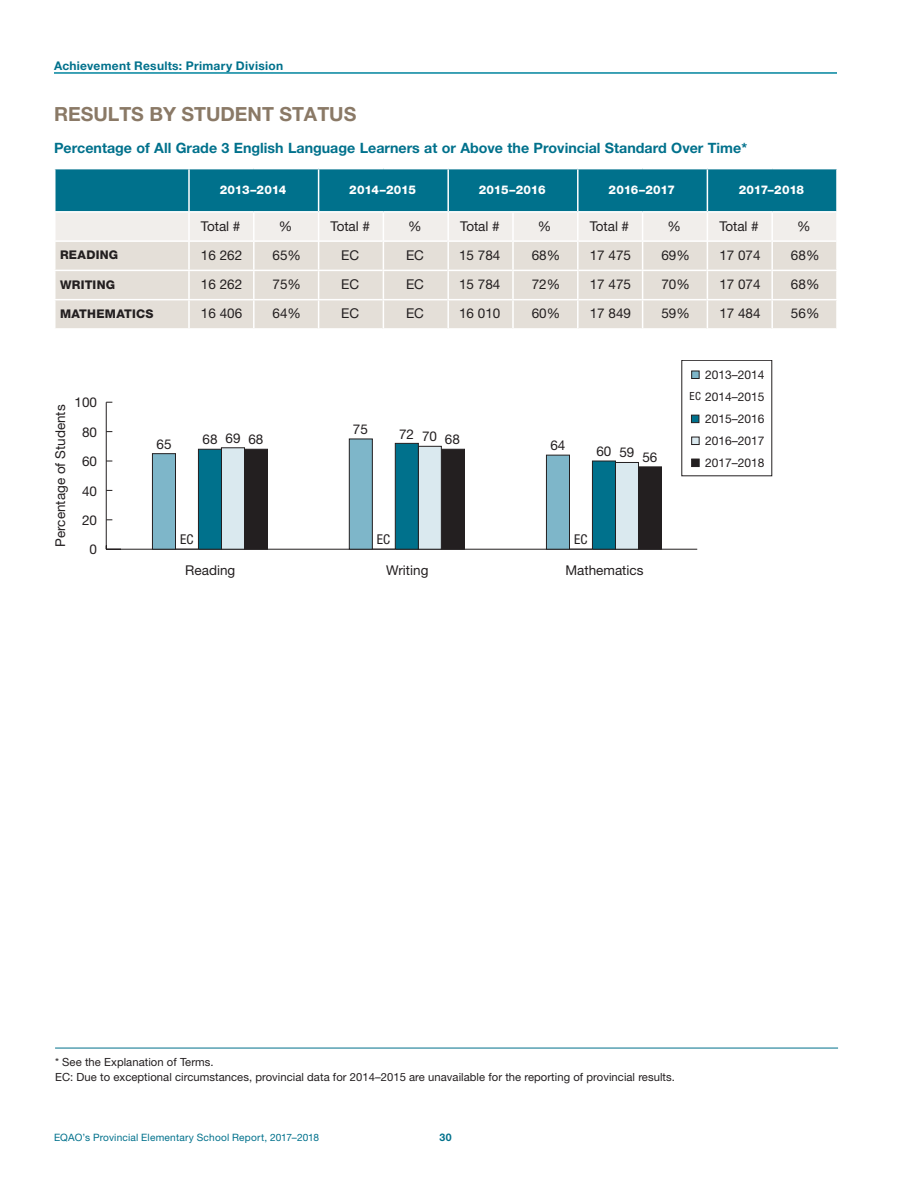
<style>
.page{position:relative;width:918px;height:1188px;background:#fff}
.page>*{position:absolute;margin:0;border:0;box-sizing:border-box;transform-origin:0 0}
.Heading_2_all_Caps_g{font:700 19.5px "Helvetica Neue LT Std";color:#8a7966}
.Heading_3_Title_grap{font:700 14.25px "Helvetica Neue LT Std";color:#00718c}
.Students{font:13.5px "Helvetica Neue LT Std";color:#231f20}
.Numbers_in_Black{font:13.5px "Helvetica Neue LT Std";color:#231f20}
.t1{font:condensed 13.5px "Helvetica Neue LT Std";color:#231f20}
.t2{font:12px/21.9px "Helvetica Neue LT Std";color:#231f20;text-align:justify}
.All_Caps_Titles{font:800 12px "Helvetica Neue LT Std";letter-spacing:-.015em;color:#fff}
.t3{font:700 12px "Helvetica Neue LT Std";letter-spacing:.02em;color:#00718c}
.Text_Left_align__all{font:800 12px "Helvetica Neue LT Std";letter-spacing:.02em;color:#231f20}
.Footnote{font:11.25px "Helvetica Neue LT Std";letter-spacing:.005em;color:#231f20}
.Footnote_1st_line{font:11.25px "Helvetica Neue LT Std";letter-spacing:.005em;color:#231f20}
.t4{font:700 10.5px "Helvetica Neue LT Std";color:#00718c}
.t5{font:10.2px "Helvetica Neue LT Std";letter-spacing:.02em;color:#00718c}
.s1{font-stretch:condensed;font-size:11.25px}
</style>
<div class="page">
<svg style="left:55px;top:169px;width:782px;height:159px;background:#acc6c9"></svg>
<hr style="left:771px;top:299px;width:67px;height:1px;background:#fff">
<hr style="left:771px;top:300px;width:2px;height:28px;background:#fff">
<hr style="left:447px;top:242px;width:2px;height:28px;background:#fff">
<hr style="left:447px;top:271px;width:2px;height:28px;background:#fff">
<hr style="left:447px;top:300px;width:2px;height:28px;background:#fff">
<hr style="left:54px;top:72px;width:783px;height:2px;background:#01849e">
<hr style="left:55px;top:1048px;width:783px;height:1px;background:#00718c">
<hr style="left:106px;top:549px;width:591px;height:1px;background:#231f20">
<hr style="left:106px;top:402px;width:1px;height:147px;background:#231f20">
<svg style="left:107px;top:548px;width:14px;height:1px"></svg>
<div style="left:244px;top:449px;width:24px;height:101px;background:#231f20;border:1px solid #231f20"></div>
<div style="left:441px;top:449px;width:24px;height:101px;background:#231f20;border:1px solid #231f20"></div>
<div style="left:638px;top:467px;width:24px;height:83px;background:#231f20"></div>
<div style="left:221px;top:447px;width:24px;height:103px;background:#dae9ef;border:1px solid #231f20"></div>
<div style="left:418px;top:446px;width:24px;height:104px;background:#dae9ef;border:1px solid #231f20"></div>
<div style="left:615px;top:462px;width:24px;height:88px;background:#dae9ef;border:1px solid #231f20"></div>
<div style="left:198px;top:449px;width:24px;height:101px;background:#00718c;border:1px solid #231f20"></div>
<div style="left:395px;top:443px;width:24px;height:107px;background:#00718c;border:1px solid #231f20"></div>
<div style="left:592px;top:461px;width:24px;height:89px;background:#00718c;border:1px solid #231f20"></div>
<svg style="left:176px;top:549px;width:23px;height:1px"></svg>
<svg style="left:373px;top:549px;width:22px;height:1px"></svg>
<svg style="left:570px;top:549px;width:23px;height:1px"></svg>
<div style="left:152px;top:453px;width:24px;height:97px;background:#7eb6c9;border:1px solid #231f20"></div>
<div style="left:349px;top:439px;width:24px;height:111px;background:#7eb6c9;border:1px solid #231f20"></div>
<div style="left:546px;top:455px;width:24px;height:95px;background:#7eb6c9;border:1px solid #231f20"></div>
<div style="left:691px;top:371px;width:9px;height:8px;background:#7eb6c9;border:1px solid #231f20"></div>
<div style="left:691px;top:415px;width:8px;height:8px;background:#00718c;border:1px solid #231f20"></div>
<div style="left:691px;top:437px;width:9px;height:8px;background:#dae9ef;border:1px solid #231f20"></div>
<div style="left:691px;top:459px;width:9px;height:8px;background:#231f20;border:1px solid #231f20"></div>
<p class="t3" style="left:54px;top:58px;width:231px">Achievement Results: Primary Division</p>
<p class="Heading_2_all_Caps_g" style="left:54px;top:102px;width:304px">RESULTS BY STUDENT STATUS</p>
<p class="Heading_3_Title_grap" style="left:54px;top:139px;width:695px">Percentage of All Grade 3 English Language Learners at or Above the Provincial Standard Over Time*</p>
<p class="All_Caps_Titles" style="left:220px;top:182px;width:68px">2013–2014</p>
<p class="All_Caps_Titles" style="left:349px;top:182px;width:68px">2014–2015</p>
<p class="All_Caps_Titles" style="left:479px;top:182px;width:68px">2015–2016</p>
<p class="All_Caps_Titles" style="left:609px;top:182px;width:68px">2016–2017</p>
<p class="All_Caps_Titles" style="left:739px;top:182px;width:67px">2017–2018</p>
<p class="Students" style="left:201px;top:218px;width:41px">Total #</p>
<p class="Students" style="left:279px;top:218px;width:15px">%</p>
<p class="Students" style="left:331px;top:218px;width:41px">Total #</p>
<p class="Students" style="left:408px;top:218px;width:15px">%</p>
<p class="Students" style="left:460px;top:218px;width:41px">Total #</p>
<p class="Students" style="left:538px;top:218px;width:15px">%</p>
<p class="Students" style="left:590px;top:218px;width:41px">Total #</p>
<p class="Students" style="left:667px;top:218px;width:15px">%</p>
<p class="Students" style="left:719px;top:218px;width:41px">Total #</p>
<p class="Students" style="left:797px;top:218px;width:15px">%</p>
<p class="Text_Left_align__all" style="left:60px;top:248px;width:60px">READING</p>
<p class="Numbers_in_Black" style="left:201px;top:247px;width:43px">16 262</p>
<p class="Numbers_in_Black" style="left:273px;top:247px;width:30px">65%</p>
<p class="Numbers_in_Black" style="left:341px;top:247px;width:19px">EC</p>
<p class="Numbers_in_Black" style="left:406px;top:247px;width:19px">EC</p>
<p class="Numbers_in_Black" style="left:459px;top:247px;width:43px">15 784</p>
<p class="Numbers_in_Black" style="left:532px;top:247px;width:30px">68%</p>
<p class="Numbers_in_Black" style="left:590px;top:247px;width:43px">17 475</p>
<p class="Numbers_in_Black" style="left:661px;top:247px;width:30px">69%</p>
<p class="Numbers_in_Black" style="left:719px;top:247px;width:43px">17 074</p>
<p class="Numbers_in_Black" style="left:791px;top:247px;width:30px">68%</p>
<p class="Text_Left_align__all" style="left:60px;top:277px;width:57px">WRITING</p>
<p class="Numbers_in_Black" style="left:201px;top:276px;width:43px">16 262</p>
<p class="Numbers_in_Black" style="left:273px;top:276px;width:30px">75%</p>
<p class="Numbers_in_Black" style="left:341px;top:276px;width:19px">EC</p>
<p class="Numbers_in_Black" style="left:406px;top:276px;width:19px">EC</p>
<p class="Numbers_in_Black" style="left:459px;top:276px;width:43px">15 784</p>
<p class="Numbers_in_Black" style="left:532px;top:276px;width:30px">72%</p>
<p class="Numbers_in_Black" style="left:590px;top:276px;width:43px">17 475</p>
<p class="Numbers_in_Black" style="left:661px;top:276px;width:30px">70%</p>
<p class="Numbers_in_Black" style="left:719px;top:276px;width:43px">17 074</p>
<p class="Numbers_in_Black" style="left:791px;top:276px;width:30px">68%</p>
<p class="Text_Left_align__all" style="left:60px;top:306px;width:95px">MATHEMATICS</p>
<p class="Numbers_in_Black" style="left:201px;top:306px;width:43px">16 406</p>
<p class="Numbers_in_Black" style="left:273px;top:306px;width:30px">64%</p>
<p class="Numbers_in_Black" style="left:341px;top:306px;width:19px">EC</p>
<p class="Numbers_in_Black" style="left:406px;top:306px;width:19px">EC</p>
<p class="Numbers_in_Black" style="left:459px;top:306px;width:43px">16 010</p>
<p class="Numbers_in_Black" style="left:532px;top:306px;width:30px">60%</p>
<p class="Numbers_in_Black" style="left:590px;top:306px;width:43px">17 849</p>
<p class="Numbers_in_Black" style="left:661px;top:306px;width:30px">59%</p>
<p class="Numbers_in_Black" style="left:719px;top:306px;width:43px">17 484</p>
<p class="Numbers_in_Black" style="left:791px;top:306px;width:30px">56%</p>
<p class="Students" style="left:74px;top:395px;width:24px">100</p>
<p class="Students" style="left:52px;top:547px;width:144px;rotate:-90deg">Percentage of Students</p>
<p class="Students" style="left:82px;top:424px;width:17px">80</p>
<p class="Students" style="left:82px;top:453px;width:17px">60</p>
<p class="Students" style="left:82px;top:483px;width:17px">40</p>
<p class="Students" style="left:82px;top:512px;width:17px">20</p>
<p class="Students" style="left:90px;top:542px;width:9px">0</p>
<p class="Students" style="left:156px;top:436px;width:17px">65</p>
<p class="Students" style="left:203px;top:431px;width:62px">68 69 68</p>
<p class="t1" style="left:180px;top:532px;width:15px">EC</p>
<p class="Students" style="left:353px;top:421px;width:17px">75</p>
<p class="Students" style="left:399px;top:428px;width:62px">72 70 68</p>
<p class="t1" style="left:377px;top:532px;width:15px">EC</p>
<p class="Students" style="left:550px;top:437px;width:17px">64</p>
<p class="Students" style="left:596px;top:445px;width:62px">60 59 56</p>
<p class="t1" style="left:574px;top:532px;width:15px">EC</p>
<p class="Students" style="left:185px;top:562px;width:52px">Reading</p>
<p class="Students" style="left:386px;top:562px;width:44px">Writing</p>
<p class="Students" style="left:565px;top:562px;width:80px">Mathematics</p>
<p class="t2" style="left:705px;top:364px;width:61px">2013–2014</p>
<p class="t2" style="left:705px;top:408px;width:61px">2015–2016<br>2016–2017<br>2017–2018</p>
<p class="t2" style="left:689px;top:386px;width:77px"><span class="s1">EC</span> 2014–2015</p>
<p class="Footnote_1st_line" style="left:55px;top:1056px;width:160px">* See the Explanation of Terms.</p>
<p class="Footnote" style="left:55px;top:1070px;width:621px">EC: Due to exceptional circumstances, provincial data for 2014–2015 are unavailable for the reporting of provincial results.</p>
<p class="t5" style="left:54px;top:1132px;width:267px">EQAO’s Provincial Elementary School Report, 2017–2018</p>
<p class="t4" style="left:439px;top:1131px;width:14px">30</p>
</div>
